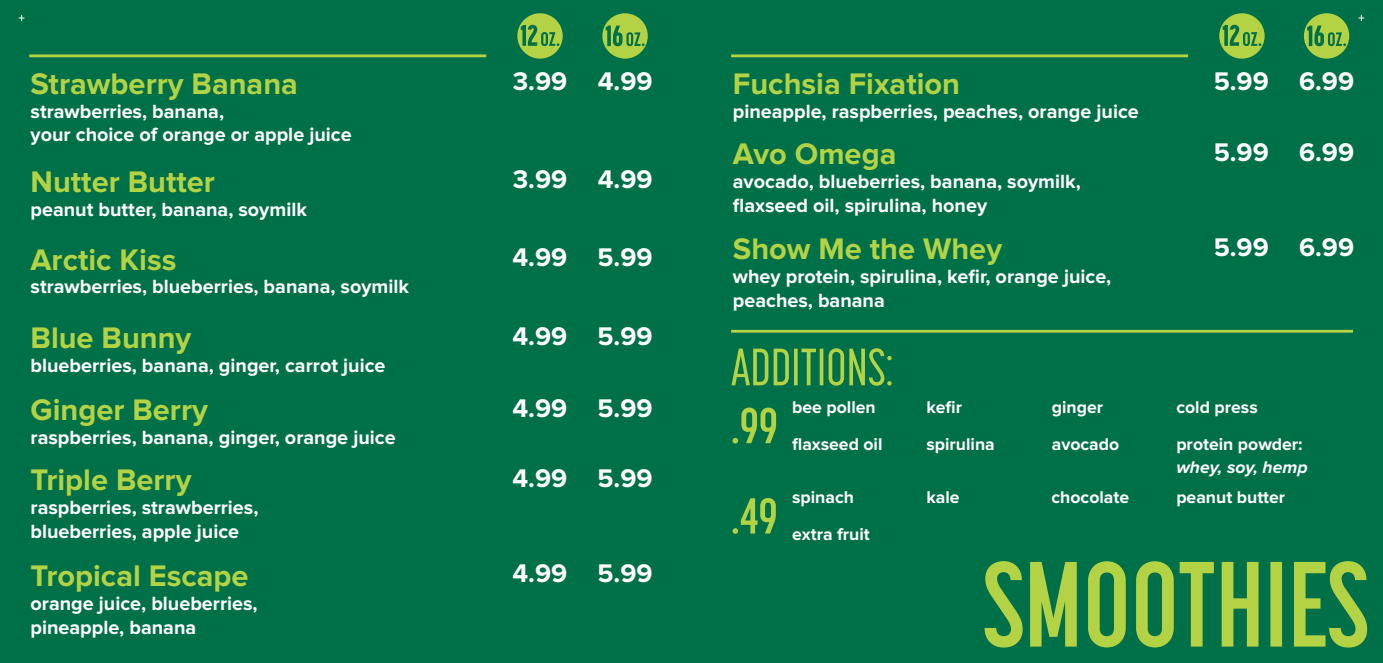
<style>
.page{position:relative;width:1383px;height:663px;background:#fff}
.page>*{position:absolute;margin:0;border:0;box-sizing:border-box;transform-origin:0 0}
.t1{font:700 30.8px "Proxima Nova";color:#b3d345}
.t2{font:700 26.4px "Proxima Nova";color:#fff}
.t3{font:700 19.8px/23.8px "Proxima Nova";color:#fff}
.t4{font:700 17.6px "Proxima Nova";color:#fff}
.t5{font:italic 700 17.6px "Proxima Nova";color:#fff}
</style>
<div class="page">
<div style="left:0;top:0;width:1382px;height:662px;background:#007049"></div>
<svg style="left:984px;top:561px;width:383px;height:86px"></svg>
<svg style="left:731px;top:348px;width:160px;height:37px"></svg>
<svg style="left:732px;top:407px;width:44px;height:36px"></svg>
<svg style="left:732px;top:498px;width:44px;height:35px"></svg>
<hr style="left:731px;top:330px;width:621px;height:2px;background:#b3d345">
<svg style="left:602px;top:13px;width:46px;height:46px"></svg>
<svg style="left:1303px;top:13px;width:46px;height:46px"></svg>
<svg style="left:517px;top:13px;width:45px;height:46px"></svg>
<svg style="left:1219px;top:13px;width:45px;height:46px"></svg>
<hr style="left:29px;top:54px;width:457px;height:3px;background:#b3d345">
<hr style="left:731px;top:54px;width:457px;height:3px;background:#b3d345">
<svg style="left:19px;top:15px;width:5px;height:6px"></svg>
<svg style="left:1358px;top:15px;width:6px;height:6px"></svg>
<h1 class="t1" style="left:31px;top:69px;width:269px">Strawberry Banana</h1>
<p class="t3" style="left:31px;top:100px;width:322px">strawberries, banana,<br>your choice of orange or apple juice</p>
<h1 class="t1" style="left:31px;top:167px;width:186px">Nutter Butter</h1>
<p class="t3" style="left:31px;top:198px;width:278px">peanut butter, banana, soymilk</p>
<h1 class="t1" style="left:31px;top:245px;width:147px">Arctic Kiss</h1>
<p class="t3" style="left:31px;top:275px;width:380px">strawberries, blueberries, banana, soymilk</p>
<h1 class="t1" style="left:31px;top:323px;width:162px">Blue Bunny</h1>
<p class="t3" style="left:31px;top:354px;width:356px">blueberries, banana, ginger, carrot juice</p>
<h1 class="t1" style="left:31px;top:395px;width:179px">Ginger Berry</h1>
<p class="t3" style="left:31px;top:426px;width:366px">raspberries, banana, ginger, orange juice</p>
<h1 class="t1" style="left:31px;top:465px;width:162px">Triple Berry</h1>
<p class="t3" style="left:31px;top:496px;width:229px">raspberries, strawberries, blueberries, apple juice</p>
<h1 class="t1" style="left:31px;top:561px;width:219px">Tropical Escape</h1>
<p class="t3" style="left:31px;top:592px;width:229px">orange juice, blueberries, pineapple, banana</p>
<h2 class="t2" style="left:513px;top:69px;width:141px">3.99 4.99</h2>
<h2 class="t2" style="left:513px;top:167px;width:141px">3.99 4.99</h2>
<h2 class="t2" style="left:512px;top:245px;width:141px">4.99 5.99</h2>
<h2 class="t2" style="left:512px;top:323px;width:141px">4.99 5.99</h2>
<h2 class="t2" style="left:512px;top:395px;width:141px">4.99 5.99</h2>
<h2 class="t2" style="left:512px;top:465px;width:141px">4.99 5.99</h2>
<h2 class="t2" style="left:512px;top:561px;width:141px">4.99 5.99</h2>
<h1 class="t1" style="left:733px;top:69px;width:229px">Fuchsia Fixation</h1>
<p class="t3" style="left:733px;top:100px;width:407px">pineapple, raspberries, peaches, orange juice</p>
<h1 class="t1" style="left:733px;top:140px;width:165px">Avo Omega</h1>
<p class="t3" style="left:733px;top:170px;width:349px">avocado, blueberries, banana, soymilk, flaxseed oil, spirulina, honey</p>
<h1 class="t1" style="left:733px;top:235px;width:271px">Show Me the Whey</h1>
<p class="t3" style="left:733px;top:265px;width:380px">whey protein, spirulina, kefir, orange juice, peaches, banana</p>
<h2 class="t2" style="left:1213px;top:69px;width:142px">5.99 6.99</h2>
<h2 class="t2" style="left:1213px;top:140px;width:142px">5.99 6.99</h2>
<h2 class="t2" style="left:1213px;top:235px;width:142px">5.99 6.99</h2>
<p class="t4" style="left:792px;top:399px;width:85px">bee pollen</p>
<p class="t4" style="left:926px;top:399px;width:37px">kefir</p>
<p class="t4" style="left:1051px;top:399px;width:53px">ginger</p>
<p class="t4" style="left:1176px;top:399px;width:83px">cold press</p>
<p class="t4" style="left:792px;top:436px;width:92px">flaxseed oil</p>
<p class="t4" style="left:926px;top:436px;width:70px">spirulina</p>
<p class="t4" style="left:1051px;top:436px;width:69px">avocado</p>
<p class="t4" style="left:1176px;top:436px;width:128px">protein powder:</p>
<p class="t5" style="left:1176px;top:458px;width:133px">whey, soy, hemp</p>
<p class="t4" style="left:792px;top:489px;width:63px">spinach</p>
<p class="t4" style="left:926px;top:489px;width:35px">kale</p>
<p class="t4" style="left:1051px;top:489px;width:79px">chocolate</p>
<p class="t4" style="left:1176px;top:489px;width:110px">peanut butter</p>
<p class="t4" style="left:792px;top:526px;width:79px">extra fruit</p>
</div>
